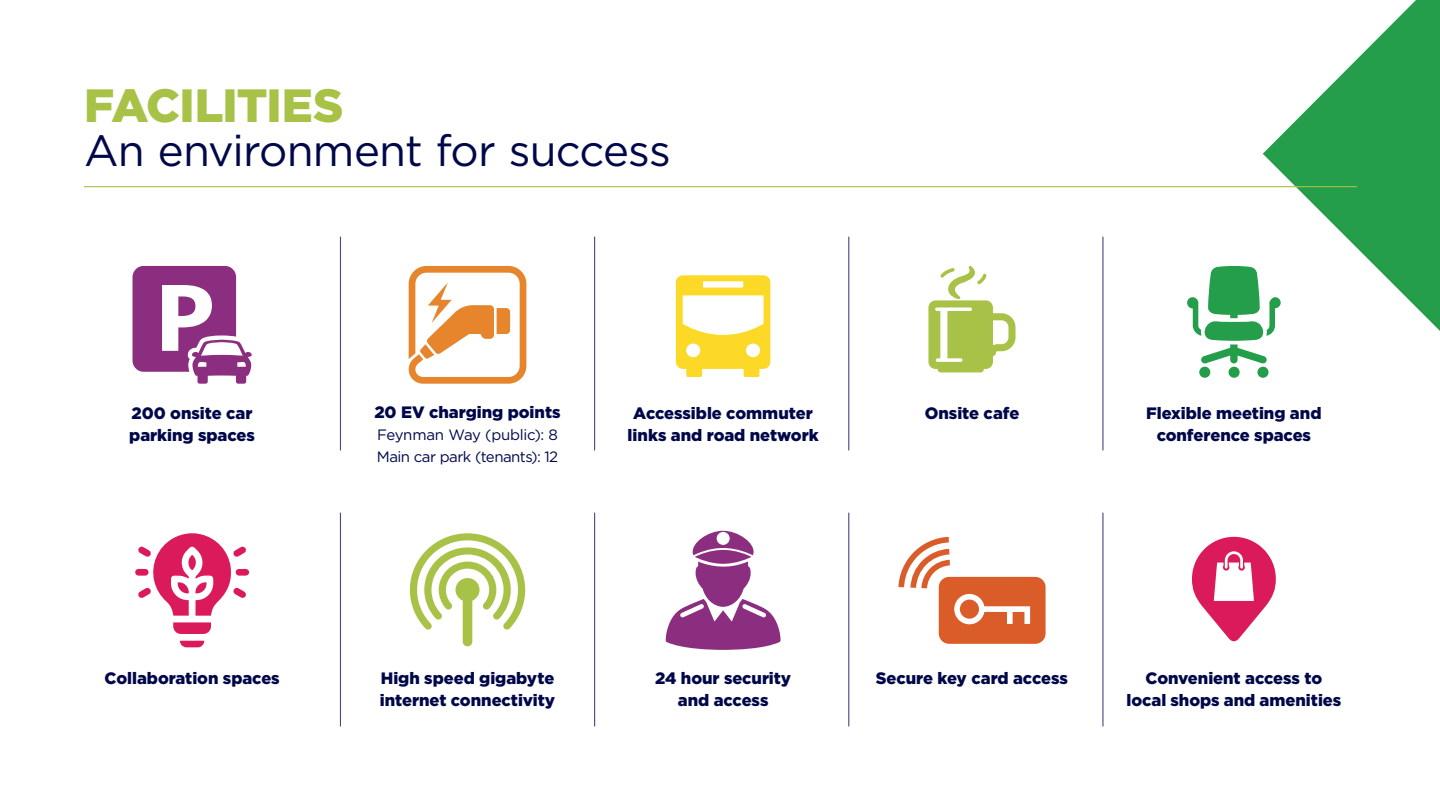
<style>
.page{position:relative;width:1440px;height:810px;background:#fff}
.page>*{position:absolute;margin:0;border:0;box-sizing:border-box;transform-origin:0 0}
.t1{font:900 46.65px "Gotham";letter-spacing:-.02em;color:#a8c247}
.t2{font:43.8px "Gotham";letter-spacing:-.02em;color:#00084a}
.t3{font:900 16.5px/21.8px "Gotham";letter-spacing:-.005em;color:#00084a;text-align:center}
.t4{font:15px/21.8px "Gotham";letter-spacing:-.03em;color:#00084a}
</style>
<div class="page">
<hr style="left:340px;top:237px;width:1px;height:213px;background:#4a4a78">
<hr style="left:340px;top:513px;width:1px;height:213px;background:#4a4a78">
<hr style="left:594px;top:237px;width:1px;height:213px;background:#4a4a78">
<hr style="left:594px;top:513px;width:1px;height:213px;background:#4a4a78">
<hr style="left:848px;top:237px;width:1px;height:213px;background:#4a4a78">
<hr style="left:848px;top:513px;width:1px;height:213px;background:#4a4a78">
<hr style="left:1102px;top:237px;width:2px;height:213px;background:#4a4a78">
<hr style="left:1102px;top:513px;width:2px;height:213px;background:#4a4a78">
<svg style="left:409px;top:266px;width:117px;height:118px"></svg>
<svg style="left:410px;top:533px;width:115px;height:113px"></svg>
<svg style="left:1192px;top:537px;width:84px;height:105px"></svg>
<svg style="left:1187px;top:266px;width:87px;height:112px"></svg>
<svg style="left:666px;top:562px;width:115px;height:88px"></svg>
<svg style="left:695px;top:550px;width:56px;height:14px"></svg>
<svg style="left:692px;top:531px;width:62px;height:24px"></svg>
<svg style="left:898px;top:537px;width:148px;height:107px"></svg>
<svg style="left:133px;top:266px;width:119px;height:118px"></svg>
<svg style="left:676px;top:275px;width:94px;height:102px"></svg>
<svg style="left:928px;top:266px;width:88px;height:106px"></svg>
<svg style="left:180px;top:641px;width:24px;height:6px"></svg>
<svg style="left:173px;top:622px;width:38px;height:12px"></svg>
<svg style="left:135px;top:533px;width:114px;height:83px"></svg>
<svg style="left:1263px;top:0;width:177px;height:331px;fill:#249e4a"></svg>
<hr style="left:84px;top:186px;width:1273px;height:1px;background:#a8c247">
<h1 class="t1" style="left:84px;top:73px;width:261px">FACILITIES</h1>
<h2 class="t2" style="left:84px;top:123px;width:588px">An environment for success</h2>
<p class="t3" style="left:129px;top:402px;width:127px;text-align:left">200 onsite car parking spaces</p>
<p class="t3" style="left:105px;top:667px;width:177px">Collaboration spaces</p>
<p class="t3" style="left:374px;top:401px;width:188px">20 EV charging points</p>
<p class="t4" style="left:377px;top:423px;width:183px">Feynman Way (public): 8<br>Main car park (tenants): 12</p>
<p class="t3" style="left:628px;top:402px;width:192px">Accessible commuter links and road network</p>
<p class="t3" style="left:925px;top:402px;width:96px">Onsite cafe</p>
<p class="t3" style="left:1146px;top:402px;width:177px">Flexible meeting and conference spaces</p>
<p class="t3" style="left:380px;top:667px;width:177px;text-align:left">High speed gigabyte internet connectivity</p>
<p class="t3" style="left:655px;top:667px;width:138px">24 hour security and access</p>
<p class="t3" style="left:876px;top:667px;width:194px">Secure key card access</p>
<p class="t3" style="left:1127px;top:667px;width:216px">Convenient access to local shops and amenities</p>
</div>
